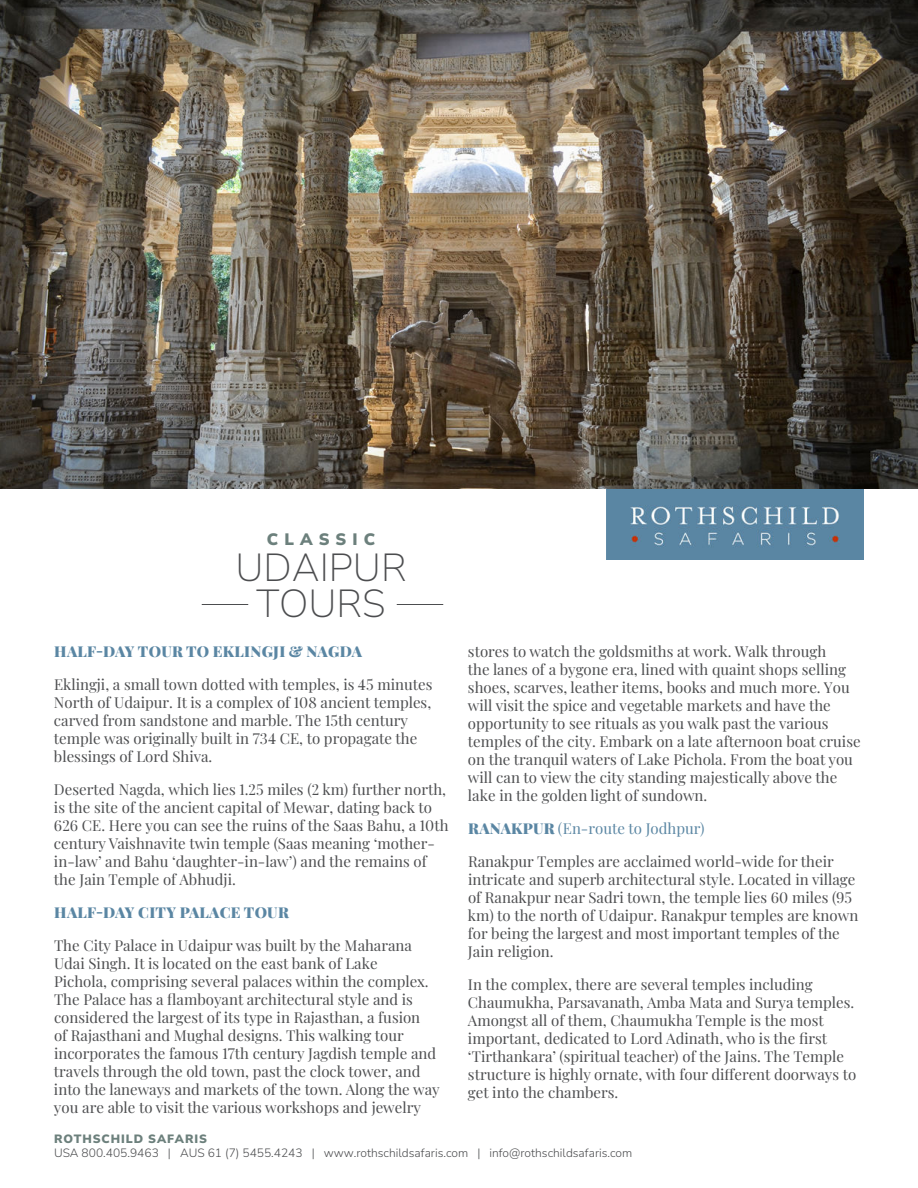
<style>
.page{position:relative;width:918px;height:1188px;background:#fff}
.page>*{position:absolute;margin:0;border:0;box-sizing:border-box;transform-origin:0 0}
.t1{font:200 39px/36px "Nunito Sans 12 pt";color:#4c4d4f;text-align:center}
.t2{font:200 16.5px "Nunito Sans 12 pt";letter-spacing:.37em;color:#6c807c}
.t3{font:15px/18px "Playfair Display";color:#4c4d4f}
.t4{font:900 15px "Playfair Display";letter-spacing:.02em;color:#5a86a3}
.t5{font:15px "Playfair Display";color:#5a86a3}
.t6{font:200 12px "Nunito Sans 12 pt";color:#4c4d4f}
.t7{font:200 12px "Nunito Sans 12 pt";letter-spacing:.075em;color:#6c807c}
.s1{font-weight:900}
</style>
<div class="page">
<hr style="left:202px;top:604px;width:46px;height:1px;background:#4c4d4f">
<hr style="left:397px;top:604px;width:46px;height:1px;background:#4c4d4f">
<img style="left:606px;top:489px;width:258px;height:71px">
<img style="left:0;top:0;width:918px;height:489px">
<p class="t2" style="left:267px;top:533px;width:110px">CLASSIC</p>
<h1 class="t1" style="left:235px;top:552px;width:173px">UDAIPUR<br>TOURS</h1>
<p class="t4" style="left:54px;top:639px;width:309px">HALF-DAY TOUR TO EKLINGJI &amp; NAGDA</p>
<p class="t3" style="left:54px;top:676px;width:380px">Eklingji, a small town dotted with temples, is 45 minutes North of Udaipur. It is a complex of 108 ancient temples, carved from sandstone and marble. The 15th century temple was originally built in 734 CE, to propagate the blessings of Lord Shiva.</p>
<p class="t3" style="left:54px;top:779px;width:396px">Deserted Nagda, which lies 1.25 miles (2 km) further north, is the site of the ancient capital of Mewar, dating back to 626 CE. Here you can see the ruins of the Saas Bahu, a 10th century Vaishnavite twin temple (Saas meaning ‘mother&shy;in-law’ and Bahu ‘daughter-in-law’) and the remains of the Jain Temple of Abhudji.</p>
<p class="t4" style="left:54px;top:900px;width:236px">HALF-DAY CITY PALACE TOUR</p>
<p class="t3" style="left:54px;top:935px;width:387px">The City Palace in Udaipur was built by the Maharana Udai Singh. It is located on the east bank of Lake<br>Pichola, comprising several palaces within the complex.<br>The Palace has a flamboyant architectural style and is considered the largest of its type in Rajasthan, a fusion<br>of Rajasthani and Mughal designs. This walking tour incorporates the famous 17th century Jagdish temple and travels through the old town, past the clock tower, and into the laneways and markets of the town. Along the way you are able to visit the various workshops and jewelry</p>
<p class="t3" style="left:468px;top:643px;width:394px">stores to watch the goldsmiths at work. Walk through<br>the lanes of a bygone era, lined with quaint shops selling shoes, scarves, leather items, books and much more. You will visit the spice and vegetable markets and have the opportunity to see rituals as you walk past the various temples of the city. Embark on a late afternoon boat cruise on the tranquil waters of Lake Pichola. From the boat you will can to view the city standing majestically above the lake in the golden light of sundown.</p>
<p class="t5" style="left:468px;top:821px;width:238px"><span class="s1">RANAKPUR</span> (En-route to Jodhpur)</p>
<p class="t3" style="left:468px;top:853px;width:392px">Ranakpur Temples are acclaimed world-wide for their intricate and superb architectural style. Located in village of Ranakpur near Sadri town, the temple lies 60 miles (95 km) to the north of Udaipur. Ranakpur temples are known for being the largest and most important temples of the Jain religion.</p>
<p class="t3" style="left:468px;top:976px;width:390px">In the complex, there are several temples including Chaumukha, Parsavanath, Amba Mata and Surya temples.<br>Amongst all of them, Chaumukha Temple is the most important, dedicated to Lord Adinath, who is the first ‘Tirthankara’ (spiritual teacher) of the Jains. The Temple structure is highly ornate, with four different doorways to get into the chambers.</p>
<p class="t7" style="left:54px;top:1134px;width:154px">ROTHSCHILD SAFARIS</p>
<p class="t6" style="left:54px;top:1149px;width:580px">USA 800.405.9463 | AUS 61 (7) 5455.4243 | www.rothschildsafaris.com | info@rothschildsafaris.com</p>
</div>
